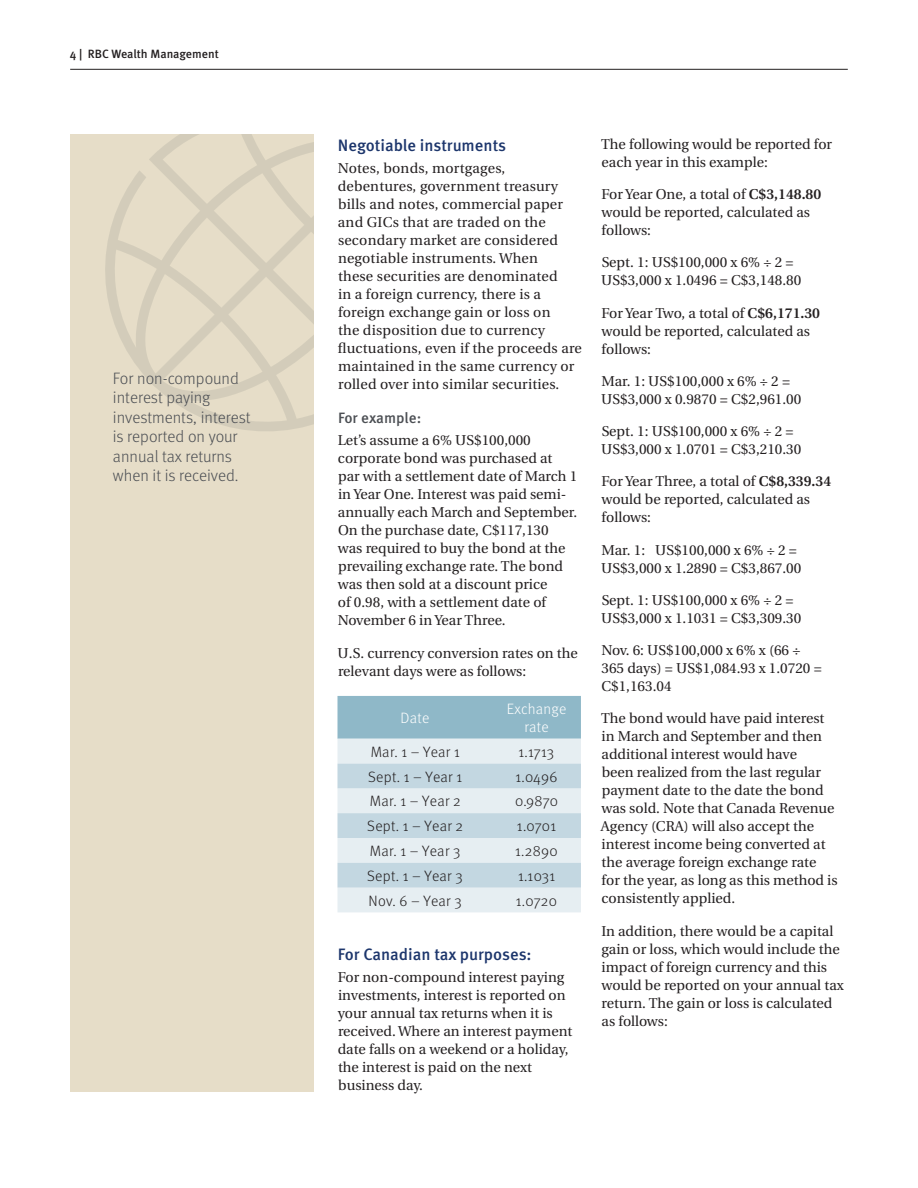
<style>
.page{position:relative;width:918px;height:1188px;background:#fff}
.page>*{position:absolute;margin:0;border:0;box-sizing:border-box;transform-origin:0 0}
.t1{font:300 16.5px/19.5px "Meta OT";color:#4c4f54}
.t2{font:500 16.5px "Meta OT";color:#1d366c}
.t3{font:300 15px "Meta OT";letter-spacing:.02em;color:#231f20}
.t4{font:300 15px/18px "Meta OT";letter-spacing:.02em;color:#fff;text-align:center}
.t5{font:500 15px "Meta OT";color:#4c4f54}
.t6{font:14.25px/18px "Utopia";color:#231f20}
.t7{font:500 12px "Meta OT";color:#231f20}
.s1{font-weight:600}
</style>
<div class="page">
<hr style="left:70px;top:69px;width:778px;height:1px;background:#231f20">
<div style="left:70px;top:135px;width:244px;height:957px;background:#e6ddc8"></div>
<svg style="left:105px;top:135px;width:209px;height:296px"></svg>
<svg style="left:338px;top:696px;width:243px;height:216px;background:#c8dbe3"></svg>
<p class="t7" style="left:70px;top:46px;width:151px">4 | RBC Wealth Management</p>
<p class="t1" style="left:113px;top:368px;width:139px">For non-compound interest paying investments, interest is reported on your annual tax returns when it is received.</p>
<p class="t2" style="left:338px;top:135px;width:170px">Negotiable instruments</p>
<p class="t6" style="left:338px;top:160px;width:246px">Notes, bonds, mortgages, debentures, government treasury bills and notes, commercial paper and GICs that are traded on the secondary market are considered negotiable instruments. When<br>these securities are denominated<br>in a foreign currency, there is a foreign exchange gain or loss on<br>the disposition due to currency fluctuations, even if the proceeds are maintained in the same currency or rolled over into similar securities.</p>
<p class="t5" style="left:338px;top:408px;width:85px">For example:</p>
<p class="t6" style="left:338px;top:432px;width:241px">Let’s assume a 6% US$100,000 corporate bond was purchased at par with a settlement date of March 1 in Year One. Interest was paid semi&shy;annually each March and September.<br>On the purchase date, C$117,130<br>was required to buy the bond at the prevailing exchange rate. The bond was then sold at a discount price<br>of 0.98, with a settlement date of<br>November 6 in Year Three.</p>
<p class="t6" style="left:338px;top:644px;width:242px">U.S. currency conversion rates on the relevant days were as follows:</p>
<p class="t4" style="left:400px;top:709px;width:30px">Date</p>
<p class="t4" style="left:507px;top:700px;width:61px">Exchange rate</p>
<p class="t3" style="left:371px;top:743px;width:91px">Mar. 1 – Year 1</p>
<p class="t3" style="left:519px;top:743px;width:37px">1.1713</p>
<p class="t3" style="left:368px;top:768px;width:96px">Sept. 1 – Year 1</p>
<p class="t3" style="left:516px;top:768px;width:43px">1.0496</p>
<p class="t3" style="left:370px;top:792px;width:93px">Mar. 1 – Year 2</p>
<p class="t3" style="left:515px;top:792px;width:44px">0.9870</p>
<p class="t3" style="left:367px;top:817px;width:97px">Sept. 1 – Year 2</p>
<p class="t3" style="left:517px;top:817px;width:41px">1.0701</p>
<p class="t3" style="left:370px;top:842px;width:92px">Mar. 1 – Year 3</p>
<p class="t3" style="left:515px;top:842px;width:44px">1.2890</p>
<p class="t3" style="left:367px;top:867px;width:97px">Sept. 1 – Year 3</p>
<p class="t3" style="left:518px;top:867px;width:39px">1.1031</p>
<p class="t3" style="left:368px;top:892px;width:95px">Nov. 6 – Year 3</p>
<p class="t3" style="left:516px;top:892px;width:42px">1.0720</p>
<p class="t2" style="left:338px;top:944px;width:195px">For Canadian tax purposes:</p>
<p class="t6" style="left:338px;top:969px;width:236px">For non-compound interest paying investments, interest is reported on your annual tax returns when it is received. Where an interest payment date falls on a weekend or a holiday, the interest is paid on the next business day.</p>
<p class="t6" style="left:601px;top:135px;width:233px">The following would be reported for each year in this example:</p>
<p class="t6" style="left:601px;top:186px;width:221px">For Year One, a total of <span class="s1">C$3,148.80 </span>would be reported, calculated as follows:</p>
<p class="t6" style="left:601px;top:254px;width:202px">Sept. 1: US$100,000 x 6% ÷ 2 =<br>US$3,000 x 1.0496 = C$3,148.80</p>
<p class="t6" style="left:601px;top:304px;width:220px">For Year Two, a total of <span class="s1">C$6,171.30 </span>would be reported, calculated as follows:</p>
<p class="t6" style="left:601px;top:372px;width:202px">Mar. 1: US$100,000 x 6% ÷ 2 =<br>US$3,000 x 0.9870 = C$2,961.00</p>
<p class="t6" style="left:601px;top:423px;width:202px">Sept. 1: US$100,000 x 6% ÷ 2 =<br>US$3,000 x 1.0701 = C$3,210.30</p>
<p class="t6" style="left:601px;top:473px;width:231px">For Year Three, a total of <span class="s1">C$8,339.34 </span>would be reported, calculated as follows:</p>
<p class="t6" style="left:601px;top:541px;width:202px">Mar. 1: US$100,000 x 6% ÷ 2 =<br>US$3,000 x 1.2890 = C$3,867.00</p>
<p class="t6" style="left:601px;top:591px;width:202px">Sept. 1: US$100,000 x 6% ÷ 2 =<br>US$3,000 x 1.1031 = C$3,309.30</p>
<p class="t6" style="left:601px;top:642px;width:222px">Nov. 6: US$100,000 x 6% x (66 ÷<br>365 days) = US$1,084.93 x 1.0720 =<br>C$1,163.04</p>
<p class="t6" style="left:601px;top:710px;width:238px">The bond would have paid interest in March and September and then additional interest would have<br>been realized from the last regular payment date to the date the bond was sold. Note that Canada Revenue<br>Agency (CRA) will also accept the interest income being converted at the average foreign exchange rate<br>for the year, as long as this method is consistently applied.</p>
<p class="t6" style="left:601px;top:922px;width:244px">In addition, there would be a capital gain or loss, which would include the impact of foreign currency and this would be reported on your annual tax return. The gain or loss is calculated as follows:</p>
</div>
